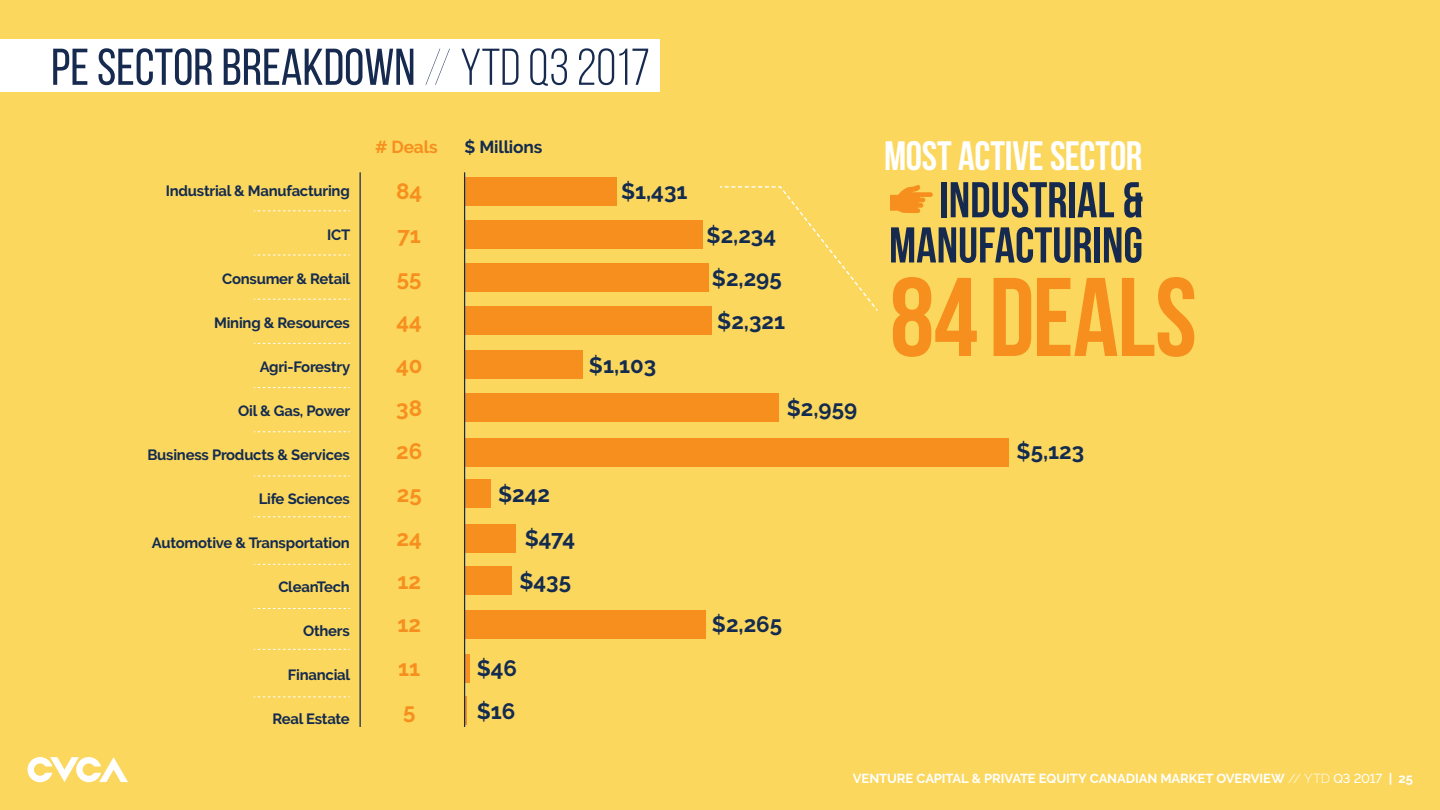
<style>
.page{position:relative;width:1440px;height:810px;background:#fbd75d}
.page>*{position:absolute;margin:0;border:0;box-sizing:border-box;transform-origin:0 0}
.t1{font:700 111.52px "Bebas Neue";letter-spacing:-.005em;color:#f78f1e}
.t2{font:51.6px "Bebas Neue";color:#162a50}
.t3{font:700 50.18px/45.2px "Bebas Neue";color:#162a50;text-align:right}
.t4{font:700 41.1px "Bebas Neue";letter-spacing:-.005em;color:#fff}
.t5{font:700 22.27px/43.3px "Raleway";color:#142b50}
.t6{font:700 22.27px/43.3px "Raleway";color:#f78f1f;text-align:center}
.t7{font:700 17.33px "Raleway";letter-spacing:-.01em;color:#142b50}
.t8{font:700 17.33px "Raleway";letter-spacing:-.01em;color:#f78f1f}
.t9{font:700 14.85px "Raleway";letter-spacing:-.015em;color:#142b50}
.t10{font:700 13.05px "Raleway";letter-spacing:-.01em;color:#fff}
.s1{font-weight:100}
.s2{font-style:inherit}
.s3{font-weight:300}
.s4{font-weight:500}
</style>
<div class="page">
<svg style="left:28px;top:757px;width:100px;height:25px"></svg>
<svg style="left:254px;top:210px;width:96px;height:1px"></svg>
<svg style="left:254px;top:255px;width:96px;height:1px"></svg>
<svg style="left:254px;top:299px;width:96px;height:1px"></svg>
<svg style="left:254px;top:343px;width:96px;height:1px"></svg>
<svg style="left:254px;top:387px;width:96px;height:1px"></svg>
<svg style="left:254px;top:431px;width:96px;height:1px"></svg>
<svg style="left:254px;top:475px;width:96px;height:1px"></svg>
<svg style="left:254px;top:564px;width:96px;height:1px"></svg>
<hr style="left:360px;top:172px;width:1px;height:555px;background:#142b50">
<svg style="left:254px;top:516px;width:96px;height:1px"></svg>
<svg style="left:254px;top:608px;width:96px;height:1px"></svg>
<svg style="left:254px;top:696px;width:96px;height:1px"></svg>
<svg style="left:254px;top:649px;width:96px;height:1px"></svg>
<hr style="left:465px;top:696px;width:2px;height:29px;background:#f78f1f">
<div style="left:465px;top:654px;width:5px;height:29px;background:#f78f1f"></div>
<div style="left:465px;top:610px;width:240px;height:29px;background:#f78f1f"></div>
<div style="left:465px;top:566px;width:46px;height:28px;background:#f78f1f"></div>
<div style="left:465px;top:524px;width:50px;height:29px;background:#f78f1f"></div>
<div style="left:465px;top:480px;width:26px;height:28px;background:#f78f1f"></div>
<div style="left:465px;top:438px;width:544px;height:29px;background:#f78f1f"></div>
<div style="left:465px;top:394px;width:314px;height:28px;background:#f78f1f"></div>
<div style="left:465px;top:350px;width:117px;height:29px;background:#f78f1f"></div>
<div style="left:465px;top:306px;width:246px;height:29px;background:#f78f1f"></div>
<div style="left:465px;top:263px;width:244px;height:29px;background:#f78f1f"></div>
<div style="left:465px;top:220px;width:237px;height:29px;background:#f78f1f"></div>
<div style="left:465px;top:177px;width:152px;height:29px;background:#f78f1f"></div>
<hr style="left:464px;top:172px;width:1px;height:555px;background:#142b50">
<div style="left:0;top:39px;width:660px;height:53px;background:#fff"></div>
<svg style="left:890px;top:185px;width:43px;height:28px"></svg>
<svg style="left:720px;top:186px;width:158px;height:125px"></svg>
<p class="t2" style="left:51px;top:39px;width:600px">PE SECTOR BREAKDOWN <span class="s1">//</span> <span class="s2">YTD Q3 2017</span></p>
<p class="t9" style="left:166px;top:183px;width:186px">Industrial &amp; Manufacturing</p>
<p class="t9" style="left:327px;top:227px;width:25px">ICT</p>
<p class="t9" style="left:222px;top:271px;width:130px">Consumer &amp; Retail</p>
<p class="t9" style="left:214px;top:315px;width:137px">Mining &amp; Resources</p>
<p class="t9" style="left:260px;top:358px;width:92px">Agri-Forestry</p>
<p class="t9" style="left:238px;top:402px;width:113px">Oil &amp; Gas, Power</p>
<p class="t9" style="left:147px;top:446px;width:204px">Business Products &amp; Services</p>
<p class="t9" style="left:259px;top:490px;width:93px">Life Sciences</p>
<p class="t9" style="left:152px;top:534px;width:199px">Automotive &amp; Transportation</p>
<p class="t9" style="left:278px;top:578px;width:73px">CleanTech</p>
<p class="t9" style="left:303px;top:622px;width:48px">Others</p>
<p class="t9" style="left:288px;top:666px;width:64px">Financial</p>
<p class="t9" style="left:272px;top:710px;width:79px">Real Estate</p>
<p class="t8" style="left:375px;top:138px;width:64px"># Deals</p>
<p class="t7" style="left:465px;top:138px;width:79px">$ Millions</p>
<p class="t6" style="left:396px;top:170px;width:28px">84<br>71<br>55<br>44<br>40<br>38<br>26<br>25<br>24<br>12<br>12<br>11<br>5</p>
<p class="t5" style="left:519px;top:473px;width:57px;text-indent:-21px">$242 $474 $435</p>
<p class="t5" style="left:477px;top:646px;width:42px">$46 $16</p>
<p class="t5" style="left:621px;top:170px;width:68px">$1,431</p>
<p class="t5" style="left:589px;top:343px;width:69px">$1,103</p>
<p class="t5" style="left:707px;top:213px;width:80px">$2,234 $2,295 $2,321</p>
<p class="t5" style="left:787px;top:387px;width:72px">$2,959</p>
<p class="t4" style="left:884px;top:133px;width:260px">MOST ACTIVE SECTOR</p>
<p class="t3" style="left:889px;top:177px;width:255px">INDUSTRIAL &amp;<br>MANUFACTURING</p>
<p class="t1" style="left:890px;top:256px;width:308px">84 DEALS</p>
<p class="t5" style="left:1017px;top:430px;width:69px">$5,123</p>
<p class="t5" style="left:712px;top:603px;width:72px">$2,265</p>
<p class="t10" style="left:853px;top:771px;width:562px">VENTURE CAPITAL &amp; PRIVATE EQUITY CANADIAN MARKET OVERVIEW <span class="s3">// YTD</span> <span class="s4">Q3 2017</span> | 25</p>
</div>
